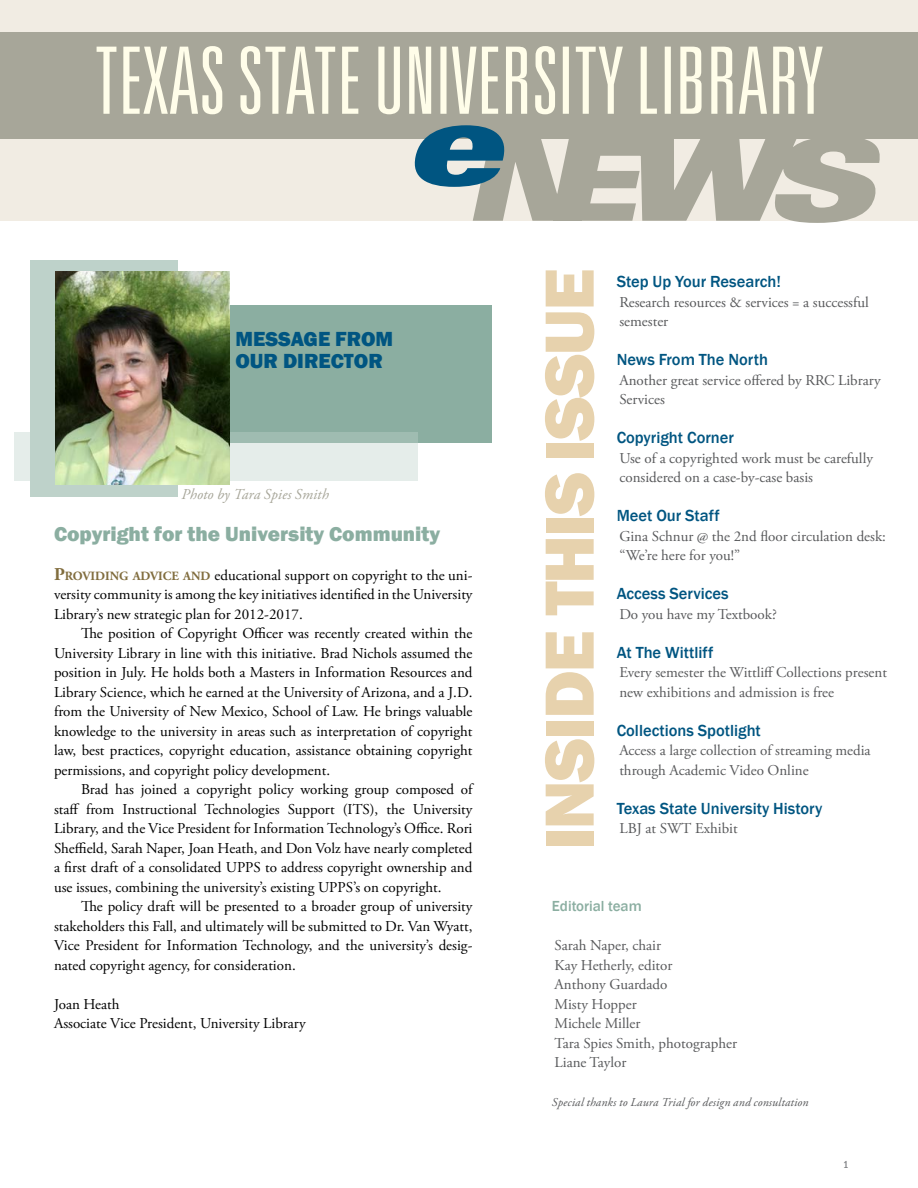
<style>
.page{position:relative;width:918px;height:1188px;background:#fff}
.page>*{position:absolute;margin:0;border:0;box-sizing:border-box;transform-origin:0 0}
.large_header{font:800 72px "Franklin Gothic";letter-spacing:-.03em;color:#e7d2ad}
.section_header{font:800 21px "Franklin Gothic";color:#8baea1}
.section_header-2{font:800 21px/22.5px "Franklin Gothic";color:#005581}
.TOC_area{font:500 16.5px "Franklin Gothic";color:#005581}
.body_text{font:15px/19.5px "Adobe Garamond Pro";color:#000;text-align:justify}
.TOC_area_details{font:15px/19.5px "Adobe Garamond Pro";color:#58595b}
.body_text_1st_paragr{font:15px/19.5px "Adobe Garamond Pro";color:#000;text-align:justify}
.editorial_team{font:15px "Adobe Garamond Pro";color:#58595b}
.joan_signature{font:15px/19.5px "Adobe Garamond Pro";color:#000}
.byline{font:italic 15px "Adobe Garamond Pro";letter-spacing:.005em;color:#a7a699}
.Editorial_box{font:500 15px "Franklin Gothic";color:#8baea1}
.byline-2{font:italic 12px "Adobe Garamond Pro";letter-spacing:.015em;color:#58595b}
.page{font:500 condensed 10.5px "Franklin Gothic";color:#808285}
.s1{font-weight:700;font-size:18px;color:#816d3e}
.s2{font-weight:700;font-size:12.6px;color:#816d3e}
</style>
<div class="page">
<div style="left:76px;top:306px;width:415px;height:137px;background:#8baea1"></div>
<div style="left:30px;top:260px;width:148px;height:236px;background:#bed2ca"></div>
<svg style="left:14px;top:432px;width:404px;height:49px;background:#d3e0db"></svg>
<div style="left:0;top:0;width:918px;height:220px;background:#f1ece3"></div>
<div style="left:0;top:32px;width:918px;height:107px;background:#a7a699"></div>
<svg style="left:411px;top:125px;width:471px;height:98px"></svg>
<svg style="left:97px;top:46px;width:726px;height:68px"></svg>
<img style="left:56px;top:271px;width:174px;height:214px">
<p class="section_header-2" style="left:235px;top:327px;width:159px">MESSAGE FROM<br>OUR DIRECTOR</p>
<p class="byline" style="left:181px;top:485px;width:149px">Photo by Tara Spies Smith</p>
<p class="section_header" style="left:54px;top:520px;width:388px">Copyright for the University Community</p>
<p class="body_text_1st_paragr" style="left:54px;top:566px;width:420px"><span class="s1">P</span><span class="s2">ROVIDING ADVICE AND</span> educational support on copyright to the uni&shy;versity community is among the key initiatives identified in the University Library’s new strategic plan for 2012-2017.</p>
<p class="body_text" style="left:54px;top:624px;width:420px;text-indent:27px">The position of Copyright Officer was recently created within the University Library in line with this initiative. Brad Nichols assumed the position in July. He holds both a Masters in Information Resources and Library Science, which he earned at the University of Arizona, and a J.D. from the University of New Mexico, School of Law. He brings valuable knowledge to the university in areas such as interpretation of copyright law, best practices, copyright education, assistance obtaining copyright permissions, and copyright policy development.</p>
<p class="body_text" style="left:54px;top:780px;width:420px;text-indent:27px">Brad has joined a copyright policy working group composed of staff from Instructional Technologies Support (ITS), the University Library, and the Vice President for Information Technology’s Office. Rori Sheffield, Sarah Naper, Joan Heath, and Don Volz have nearly completed a first draft of a consolidated UPPS to address copyright ownership and use issues, combining the university’s existing UPPS’s on copyright.</p>
<p class="body_text" style="left:54px;top:897px;width:420px;text-indent:27px">The policy draft will be presented to a broader group of university stakeholders this Fall, and ultimately will be submitted to Dr. Van Wyatt, Vice President for Information Technology, and the university’s desig&shy;nated copyright agency, for consideration.</p>
<p class="joan_signature" style="left:54px;top:995px;width:253px">Joan Heath<br>Associate Vice President, University Library</p>
<h1 class="large_header" style="left:523px;top:850px;width:583px;rotate:-90deg">INSIDE THIS ISSUE</h1>
<h2 class="TOC_area" style="left:617px;top:272px;width:166px">Step Up Your Research!</h2>
<p class="TOC_area_details" style="left:619px;top:293px;width:251px">Research resources &amp; services = a successful semester</p>
<h2 class="TOC_area" style="left:617px;top:350px;width:153px">News From The North</h2>
<p class="TOC_area_details" style="left:619px;top:371px;width:263px">Another great service offered by RRC Library<br>Services</p>
<h2 class="TOC_area" style="left:617px;top:428px;width:119px">Copyright Corner</h2>
<p class="TOC_area_details" style="left:619px;top:449px;width:255px">Use of a copyrighted work must be carefully considered on a case-by-case basis</p>
<h2 class="TOC_area" style="left:617px;top:506px;width:104px">Meet Our Staff</h2>
<p class="TOC_area_details" style="left:619px;top:527px;width:268px">Gina Schnur @ the 2nd floor circulation desk: “We’re here for you!”</p>
<h2 class="TOC_area" style="left:617px;top:584px;width:113px">Access Services</h2>
<p class="TOC_area_details" style="left:619px;top:605px;width:159px">Do you have my Textbook?</p>
<h2 class="TOC_area" style="left:617px;top:642px;width:98px">At The Wittliff</h2>
<p class="TOC_area_details" style="left:619px;top:663px;width:269px">Every semester the Wittliff Collections present new exhibitions and admission is free</p>
<h2 class="TOC_area" style="left:617px;top:720px;width:146px">Collections Spotlight</h2>
<p class="TOC_area_details" style="left:619px;top:741px;width:253px">Access a large collection of streaming media through Academic Video Online</p>
<h2 class="TOC_area" style="left:617px;top:798px;width:207px">Texas State University History</h2>
<p class="TOC_area_details" style="left:619px;top:819px;width:120px">LBJ at SWT Exhibit</p>
<p class="Editorial_box" style="left:552px;top:897px;width:91px">Editorial team</p>
<p class="editorial_team" style="left:555px;top:936px;width:108px">Sarah Naper, chair</p>
<p class="editorial_team" style="left:555px;top:956px;width:119px">Kay Hetherly, editor</p>
<p class="editorial_team" style="left:555px;top:975px;width:115px">Anthony Guardado</p>
<p class="editorial_team" style="left:555px;top:995px;width:84px">Misty Hopper</p>
<p class="editorial_team" style="left:555px;top:1014px;width:87px">Michele Miller</p>
<p class="editorial_team" style="left:555px;top:1034px;width:184px">Tara Spies Smith, photographer</p>
<p class="editorial_team" style="left:555px;top:1053px;width:73px">Liane Taylor</p>
<p class="byline-2" style="left:552px;top:1095px;width:258px">Special thanks to Laura Trial for design and consultation</p>
<p class="page" style="left:843px;top:1158px;width:7px">1</p>
</div>
